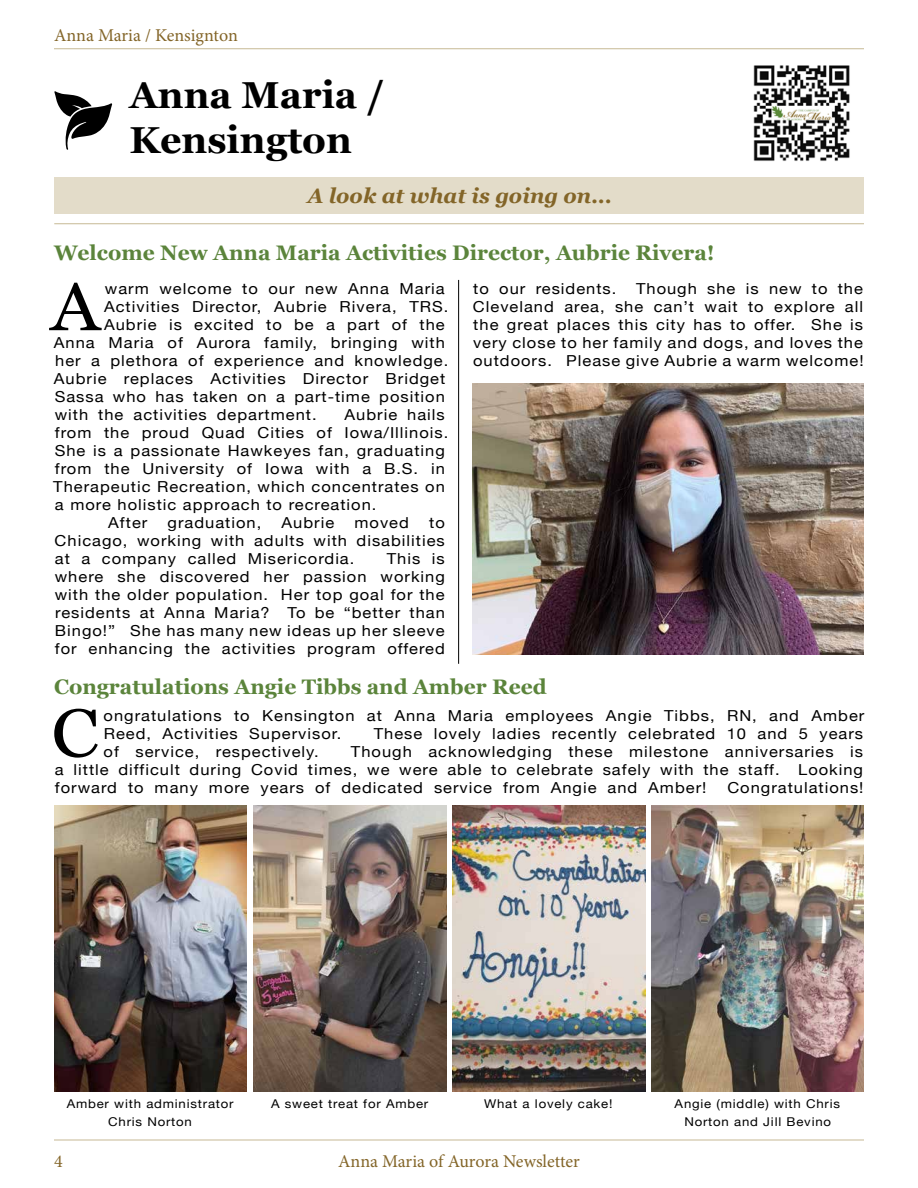
<style>
.page{position:relative;width:918px;height:1188px;background:#fff}
.page>*{position:absolute;margin:0;border:0;box-sizing:border-box;transform-origin:0 0}
.t1{font:67.65px "Georgia";color:#000;scale:1.09 1}
.t2{font:700 37.5px/45px "Georgia";color:#000}
.t3{font:700 21px "Georgia";color:#5b843b}
.t4{font:italic 700 21px "Georgia";color:#836528}
.t5{font:18px "Minion Pro";letter-spacing:-.005em;color:#836528}
.t6{font:15.15px/18px "Helvetica Neue";letter-spacing:.06em;color:#000;text-align:justify;scale:1.09 1}
.t7{font:12.15px/18px "Helvetica Neue";letter-spacing:.06em;color:#000;text-align:center;scale:1.09 1}
</style>
<div class="page">
<hr style="left:54px;top:48px;width:810px;height:1px;background:#c7b994">
<hr style="left:54px;top:1140px;width:810px;height:1px;background:#c7b994">
<svg style="left:54px;top:91px;width:58px;height:59px"></svg>
<hr style="left:54px;top:223px;width:810px;height:1px;background:#c7b994">
<img style="left:753px;top:65px;width:97px;height:96px">
<div style="left:54px;top:177px;width:810px;height:37px;background:#e3dcc9"></div>
<img style="left:473px;top:383px;width:391px;height:272px">
<hr style="left:458px;top:280px;width:1px;height:384px;background:#000">
<img style="left:54px;top:805px;width:193px;height:287px">
<img style="left:253px;top:805px;width:193px;height:287px">
<img style="left:452px;top:805px;width:193px;height:287px">
<img style="left:651px;top:805px;width:213px;height:287px">
<p class="t5" style="left:54px;top:23px;width:185px">Anna Maria / Kensignton</p>
<h2 class="t2" style="left:129px;top:70px;width:257px">Anna Maria /<br>Kensington</h2>
<h3 class="t4" style="left:308px;top:181px;width:306px">A look at what is going on...</h3>
<h3 class="t3" style="left:54px;top:237px;width:662px">Welcome New Anna Maria Activities Director, Aubrie Rivera!</h3>
<h1 class="t1" style="left:51px;top:257px;width:47px">A</h1>
<p class="t6" style="left:105px;top:281px;width:313px">warm welcome to our new Anna Maria</p>
<p class="t6" style="left:104px;top:299px;width:317px">Activities Director, Aubrie Rivera, TRS.</p>
<p class="t6" style="left:104px;top:317px;width:314px">Aubrie is excited to be a part of the</p>
<p class="t6" style="left:54px;top:335px;width:360px">Anna Maria of Aurora family, bringing with</p>
<p class="t6" style="left:55px;top:353px;width:362px">her a plethora of experience and knowledge.</p>
<p class="t6" style="left:54px;top:371px;width:361px">Aubrie replaces Activities Director Bridget</p>
<p class="t6" style="left:55px;top:389px;width:359px">Sassa who has taken on a part-time position</p>
<p class="t6" style="left:55px;top:407px;width:242px">with the activities department.</p>
<p class="t6" style="left:345px;top:407px;width:93px">Aubrie hails</p>
<p class="t6" style="left:55px;top:425px;width:362px">from the proud Quad Cities of Iowa/Illinois.</p>
<p class="t6" style="left:55px;top:443px;width:359px">She is a passionate Hawkeyes fan, graduating</p>
<p class="t6" style="left:55px;top:461px;width:359px">from the University of Iowa with a B.S. in</p>
<p class="t6" style="left:53px;top:479px;width:361px">Therapeutic Recreation, which concentrates on</p>
<p class="t6" style="left:55px;top:497px;width:297px">a more holistic approach to recreation.</p>
<p class="t6" style="left:108px;top:515px;width:37px">After</p>
<p class="t6" style="left:168px;top:515px;width:87px">graduation,</p>
<p class="t6" style="left:282px;top:515px;width:50px">Aubrie</p>
<p class="t6" style="left:355px;top:515px;width:51px">moved</p>
<p class="t6" style="left:55px;top:515px;width:360px;text-indent:375px">to Chicago, working with adults with disabilities at a company called Misericordia.</p>
<p class="t6" style="left:55px;top:551px;width:359px;text-indent:332px">This is where she discovered her passion working with the older population. Her top goal for the residents at Anna Maria? To be “better than Bingo!” She has many new ideas up her sleeve for enhancing the activities program offered</p>
<p class="t6" style="left:473px;top:281px;width:360px;text-indent:163px">Though she is new to the Cleveland area, she can’t wait to explore all the great places this city has to offer. She is very close to her family and dogs, and loves the outdoors. Please give Aubrie a warm welcome!</p>
<p class="t6" style="left:473px;top:281px;width:133px">to our residents.</p>
<h3 class="t3" style="left:54px;top:671px;width:494px">Congratulations Angie Tibbs and Amber Reed</h3>
<h1 class="t1" style="left:51px;top:684px;width:45px">C</h1>
<p class="t6" style="left:104px;top:707px;width:699px">ongratulations to Kensington at Anna Maria employees Angie Tibbs, RN, and Amber<br>Reed, Activities Supervisor.</p>
<p class="t6" style="left:374px;top:725px;width:450px">These lovely ladies recently celebrated 10 and 5 years</p>
<p class="t6" style="left:104px;top:743px;width:199px">of service, respectively.</p>
<p class="t6" style="left:55px;top:743px;width:743px;text-indent:296px">Though acknowledging these milestone anniversaries is a little difficult during Covid times, we were able to celebrate safely with the staff. Looking forward to many more years of dedicated service from Angie and Amber!</p>
<p class="t6" style="left:727px;top:779px;width:126px">Congratulations!</p>
<p class="t7" style="left:67px;top:1096px;width:155px">Amber with administrator<br>Chris Norton</p>
<p class="t7" style="left:271px;top:1096px;width:146px">A sweet treat for Amber</p>
<p class="t7" style="left:484px;top:1096px;width:119px">What a lovely cake!</p>
<p class="t7" style="left:675px;top:1096px;width:153px">Angie (middle) with Chris<br>Norton and Jill Bevino</p>
<p class="t5" style="left:54px;top:1149px;width:10px">4</p>
<p class="t5" style="left:338px;top:1149px;width:243px">Anna Maria of Aurora Newsletter</p>
</div>
